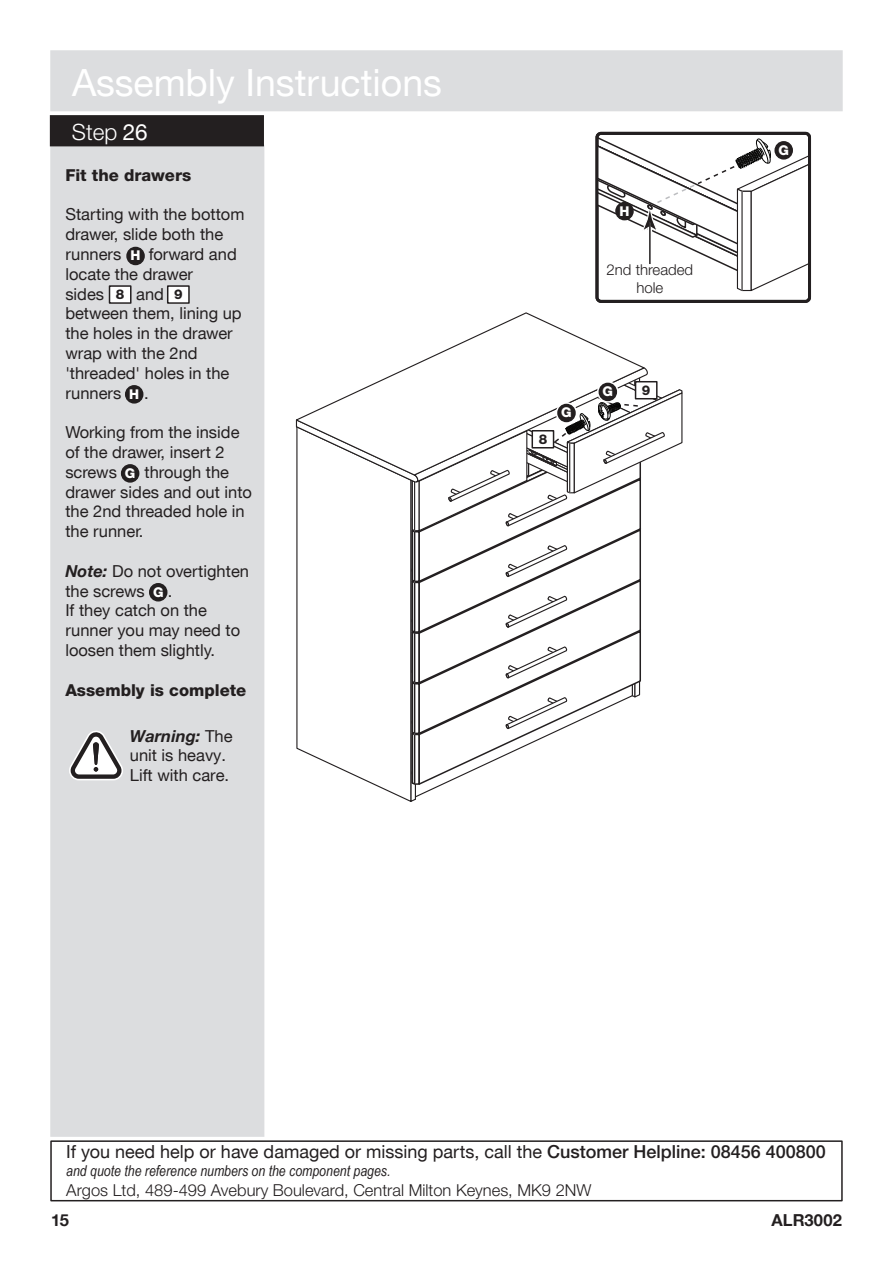
<style>
.page{position:relative;width:893px;height:1263px;background:#fff}
.page>*{position:absolute;margin:0;border:0;box-sizing:border-box;transform-origin:0 0}
.t1{font:37.5px "Helvetica Neue CE";color:#fff}
.t2{font:300 22.5px "Helvetica Neue CE";color:#fff}
.t3{font:18px "Helvetica Neue CE";color:#231f20}
.t4{font:16.5px/19.8px "Helvetica Neue CE";color:#231f20}
.t5{font:300 16.5px "Helvetica Neue CE";color:#231f20}
.t6{font:800 16.5px "Helvetica Neue CE";color:#231f20}
.t7{font:700 16.5px "Helvetica Neue CE";color:#231f20}
.t8{font:italic 15px "Arial Narrow";color:#231f20}
.t9{font:300 15px/18px "Helvetica Neue CE";color:#231f20;text-align:center}
.t10{font:800 13.5px "Helvetica Neue CE";color:#fff}
.t11{font:800 13.5px "Helvetica Neue CE";color:#231f20}
.s1{font-weight:400}
.s2{font-weight:700;font-style:italic}
.s3{font-weight:500}
</style>
<div class="page">
<div style="left:51px;top:51px;width:791px;height:60px;background:#dcdddf"></div>
<div style="left:50px;top:50px;width:793px;height:61px;border:2px solid #dcdddf"></div>
<div style="left:51px;top:146px;width:213px;height:990px;background:#dcdddf"></div>
<div style="left:50px;top:145px;width:214px;height:992px;border:2px solid #dcdddf"></div>
<div style="left:51px;top:116px;width:212px;height:30px;background:#231f20"></div>
<div style="left:50px;top:115px;width:214px;height:31px;border:2px solid #231f20"></div>
<div style="left:50px;top:1140px;width:793px;height:61px;border:2px solid #231f20"></div>
<div style="left:122px;top:465px;width:17px;height:17px;background:#231f20;border-radius:50%"></div>
<div style="left:121px;top:464px;width:18px;height:19px;border:2px solid #231f20;border-radius:50%"></div>
<div style="left:127px;top:247px;width:17px;height:17px;background:#231f20;border-radius:50%"></div>
<div style="left:126px;top:247px;width:19px;height:18px;border:2px solid #231f20;border-radius:50%"></div>
<div style="left:126px;top:386px;width:17px;height:17px;background:#231f20;border-radius:50%"></div>
<div style="left:125px;top:385px;width:18px;height:19px;border:2px solid #231f20;border-radius:50%"></div>
<div style="left:150px;top:584px;width:17px;height:17px;background:#231f20;border-radius:50%"></div>
<div style="left:149px;top:583px;width:18px;height:18px;border:2px solid #231f20;border-radius:50%"></div>
<div style="left:110px;top:286px;width:21px;height:17px;background:#fff"></div>
<div style="left:109px;top:285px;width:23px;height:19px;border:2px solid #231f20"></div>
<div style="left:168px;top:286px;width:21px;height:17px;background:#fff"></div>
<div style="left:167px;top:285px;width:23px;height:19px;border:2px solid #231f20"></div>
<svg style="left:599px;top:137px;width:208px;height:155px"></svg>
<div style="left:595px;top:132px;width:216px;height:171px;border:3px solid #231f20;border-radius:4px"></div>
<svg style="left:69px;top:730px;width:54px;height:51px"></svg>
<svg style="left:296px;top:370px;width:387px;height:432px"></svg>
<svg style="left:295px;top:312px;width:352px;height:164px"></svg>
<div style="left:556px;top:402px;width:21px;height:22px;border:4px solid #fff;border-radius:50%"></div>
<div style="left:597px;top:381px;width:22px;height:22px;border:4px solid #fff;border-radius:50%"></div>
<div style="left:558px;top:404px;width:17px;height:17px;background:#231f20;border-radius:50%"></div>
<div style="left:557px;top:404px;width:19px;height:18px;border:2px solid #231f20;border-radius:50%"></div>
<div style="left:599px;top:383px;width:17px;height:17px;background:#231f20;border-radius:50%"></div>
<div style="left:599px;top:383px;width:18px;height:18px;border:2px solid #231f20;border-radius:50%"></div>
<div style="left:532px;top:431px;width:22px;height:17px;background:#fff"></div>
<div style="left:531px;top:430px;width:23px;height:18px;border:2px solid #231f20"></div>
<div style="left:636px;top:382px;width:21px;height:17px;background:#fff"></div>
<div style="left:635px;top:381px;width:23px;height:18px;border:2px solid #231f20"></div>
<p class="t1" style="left:72px;top:60px;width:371px">Assembly Instructions</p>
<p class="t2" style="left:72px;top:118px;width:77px">Step <span class="s1">26</span></p>
<p class="t6" style="left:65px;top:165px;width:127px">Fit the drawers</p>
<p class="t4" style="left:65px;top:205px;width:181px">Starting with the bottom drawer, slide both the runners</p>
<p class="t4" style="left:65px;top:244px;width:173px;text-indent:83px">forward and locate the drawer<br>sides</p>
<p class="t10" style="left:131px;top:247px;width:12px">H</p>
<p class="t4" style="left:65px;top:284px;width:178px;text-indent:71px">and<br>between them, lining up the holes in the drawer wrap with the 2nd 'threaded' holes in the runners</p>
<p class="t4" style="left:144px;top:383px;width:6px">.</p>
<p class="t4" style="left:65px;top:423px;width:176px">Working from the inside of the drawer, insert 2 screws</p>
<p class="t11" style="left:116px;top:286px;width:10px">8</p>
<p class="t11" style="left:174px;top:286px;width:10px">9</p>
<p class="t10" style="left:129px;top:386px;width:12px">H</p>
<p class="t4" style="left:65px;top:462px;width:188px;text-indent:79px">through the drawer sides and out into the 2nd threaded hole in the runner.</p>
<p class="t4" style="left:65px;top:561px;width:185px"><span class="s2">Note:</span> Do not overtighten the screws</p>
<p class="t4" style="left:65px;top:581px;width:176px;text-indent:102px">.<br>If they catch on the runner you may need to loosen them slightly.</p>
<p class="t6" style="left:65px;top:680px;width:182px">Assembly is complete</p>
<p class="t10" style="left:125px;top:465px;width:12px">G</p>
<p class="t10" style="left:153px;top:583px;width:12px">G</p>
<p class="t4" style="left:130px;top:726px;width:104px"><span class="s2">Warning:</span> The unit is heavy.<br>Lift with care.</p>
<p class="t10" style="left:619px;top:202px;width:12px">H</p>
<p class="t9" style="left:606px;top:261px;width:88px">2nd threaded hole</p>
<p class="t11" style="left:539px;top:431px;width:10px">8</p>
<p class="t10" style="left:561px;top:404px;width:12px">G</p>
<p class="t10" style="left:603px;top:383px;width:12px">G</p>
<p class="t11" style="left:642px;top:382px;width:10px">9</p>
<p class="t10" style="left:778px;top:142px;width:12px">G</p>
<p class="t3" style="left:66px;top:1141px;width:761px">If you need help or have damaged or missing parts, call the <span class="s3">Customer Helpline: 08456 400800</span></p>
<p class="t8" style="left:66px;top:1160px;width:326px">and quote the reference numbers on the component pages.</p>
<p class="t5" style="left:66px;top:1180px;width:527px">Argos Ltd, 489-499 Avebury Boulevard, Central Milton Keynes, MK9 2NW</p>
<p class="t7" style="left:772px;top:1210px;width:72px">ALR3002</p>
<p class="t7" style="left:51px;top:1210px;width:20px">15</p>
</div>
